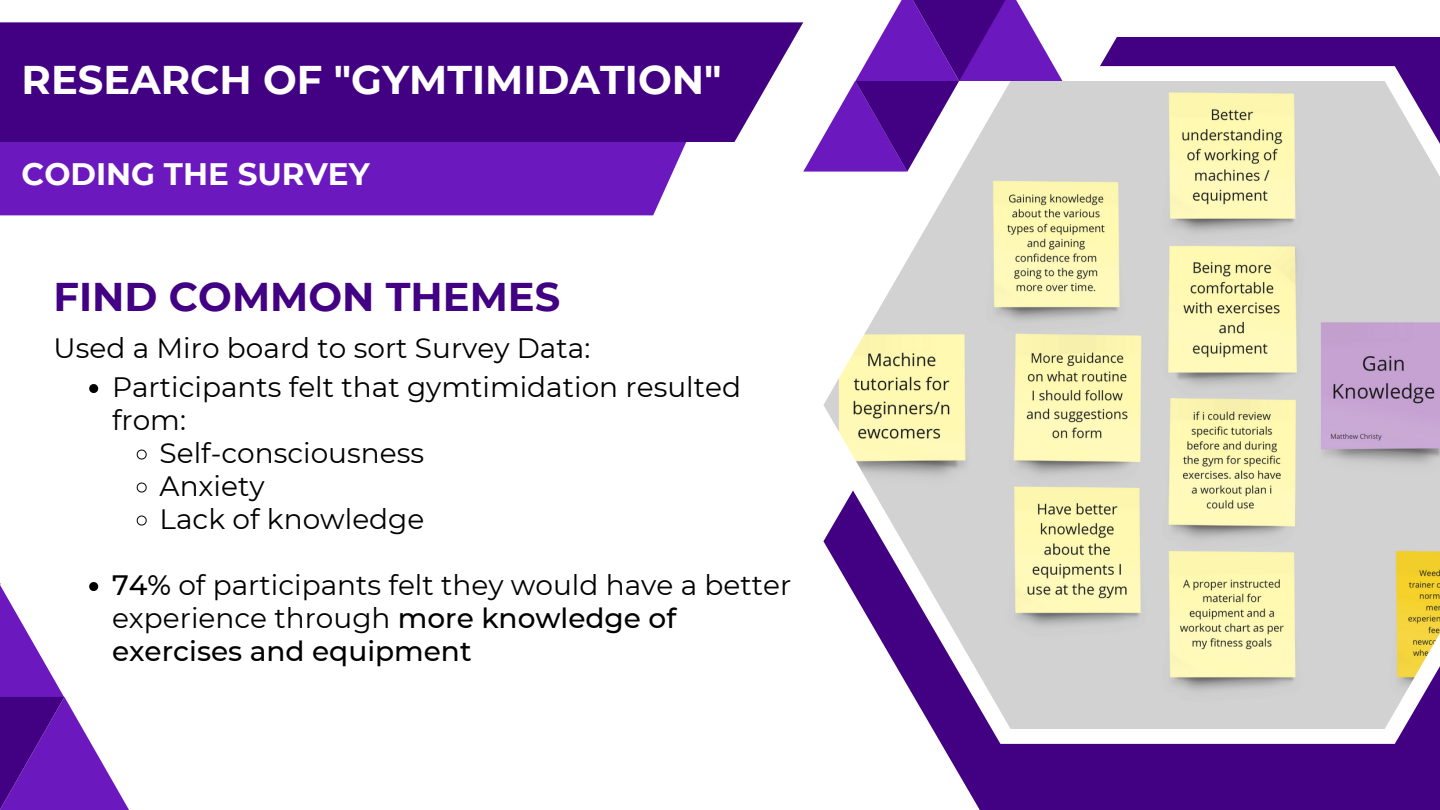
<style>
.page{position:relative;width:1440px;height:810px;background:#fff}
.page>*{position:absolute;margin:0;border:0;box-sizing:border-box;transform-origin:0 0}
.t1{font:700 40px "Montserrat";color:#fff}
.t2{font:700 40px "Montserrat";color:#420182}
.t3{font:700 31px "Montserrat";color:#fff}
.t4{font:28px/33px "Montserrat";color:#000}
.s1{font-weight:500}
</style>
<div class="page">
<div style="left:941px;top:37px;width:499px;height:773px;background:#420182"></div>
<svg style="left:932px;top:66px;width:508px;height:678px"></svg>
<img style="left:823px;top:81px;width:617px;height:648px">
<div style="left:0;top:142px;width:687px;height:73px;background:#6c18bf"></div>
<div style="left:0;top:22px;width:803px;height:120px;background:#420182"></div>
<svg style="left:803px;top:0;width:260px;height:172px"></svg>
<svg style="left:0;top:584px;width:64px;height:113px"></svg>
<svg style="left:64px;top:697px;width:65px;height:113px"></svg>
<svg style="left:0;top:697px;width:64px;height:113px;background:#570da0"></svg>
<svg style="left:89px;top:384px;width:9px;height:9px"></svg>
<svg style="left:136px;top:449px;width:11px;height:11px"></svg>
<svg style="left:136px;top:482px;width:11px;height:11px"></svg>
<svg style="left:136px;top:515px;width:11px;height:11px"></svg>
<svg style="left:89px;top:582px;width:9px;height:9px"></svg>
<p class="t1" style="left:22px;top:56px;width:701px">RESEARCH OF "GYMTIMIDATION"</p>
<p class="t3" style="left:22px;top:155px;width:349px">CODING THE SURVEY</p>
<p class="t2" style="left:54px;top:272px;width:508px">FIND COMMON THEMES</p>
<p class="t4" style="left:54px;top:331px;width:538px">Used a Miro board to sort Survey Data:</p>
<p class="t4" style="left:112px;top:370px;width:630px">Participants felt that gymtimidation resulted from:</p>
<p class="t4" style="left:160px;top:436px;width:266px">Self-consciousness</p>
<p class="t4" style="left:160px;top:469px;width:106px">Anxiety</p>
<p class="t4" style="left:160px;top:502px;width:266px">Lack of knowledge</p>
<p class="t4" style="left:112px;top:568px;width:681px"><span class="s1">74%</span> of participants felt they would have a better experience through <span class="s1">more knowledge of exercises and equipment</span></p>
</div>
